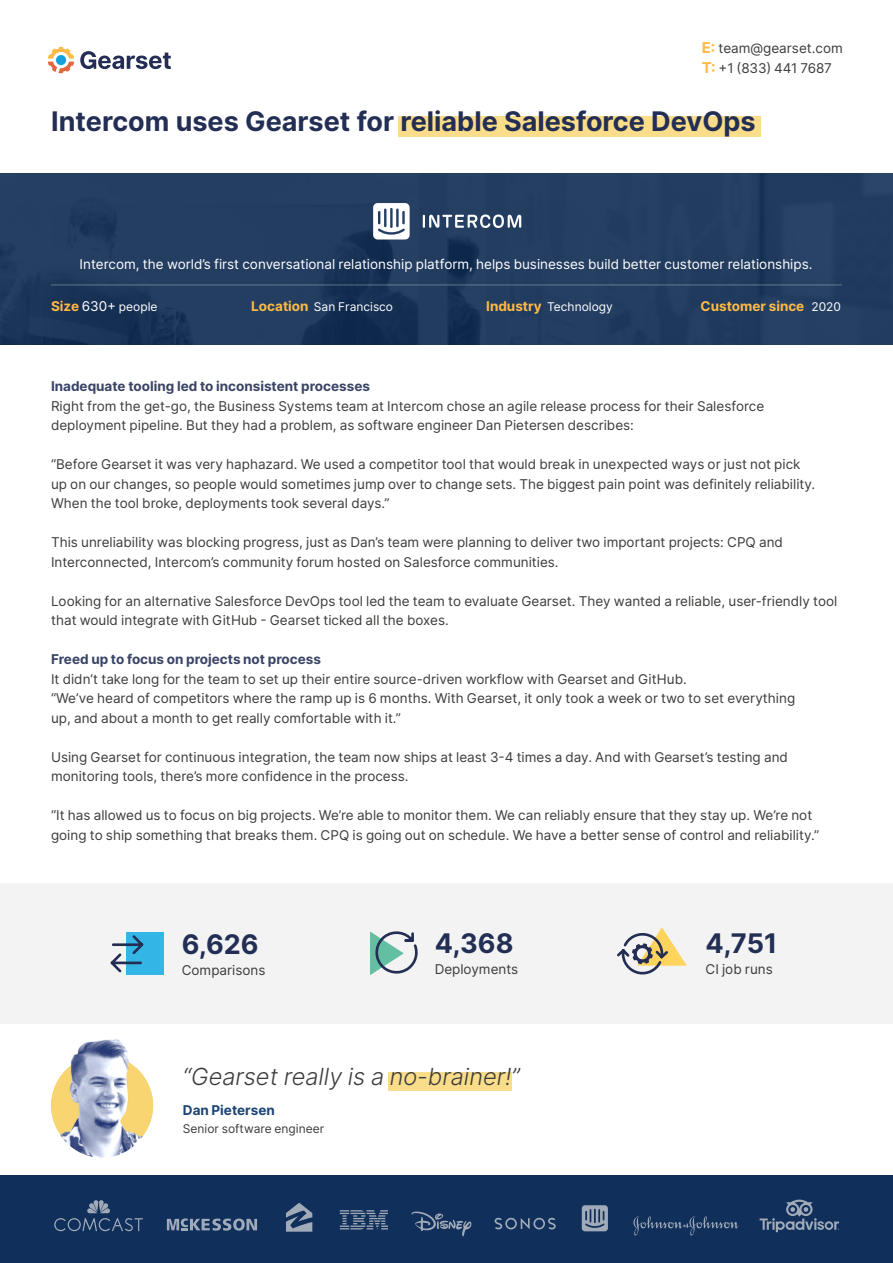
<style>
.page{position:relative;width:893px;height:1263px;background:#fff}
.page>*{position:absolute;margin:0;border:0;box-sizing:border-box;transform-origin:0 0}
.t1{font:700 27px "Inter";color:#232e54}
.t2{font:italic 300 23.55px "Inter";color:#3c3c3b}
.t3{font:13.5px/19.5px "Inter";color:#3c3c3b}
.t4{font:13.5px "Inter";color:#fff}
.t5{font:700 13.5px "Inter";color:#394365}
.t6{font:700 13.5px "Inter";color:#ffba45}
.t7{font:700 13.5px "Inter";color:#1c4576}
.t8{font:12px "Inter";color:#fff}
.t9{font:12px "Inter";color:#3c3c3b}
.s1{font-weight:700;font-size:15px;color:#ffba45}
.s2{font-weight:700;font-size:13.5px;color:#ffba45}
.s3{font-size:13.5px}
.s4{font-weight:400;font-size:12px;color:#fff}
</style>
<div class="page">
<svg style="left:80px;top:51px;width:91px;height:18px"></svg>
<svg style="left:48px;top:47px;width:26px;height:26px"></svg>
<div style="left:56px;top:55px;width:10px;height:10px;background:#14a1db;border-radius:50%"></div>
<div style="left:398px;top:117px;width:362px;height:20px;background:#f9dd8b"></div>
<div style="left:388px;top:1072px;width:123px;height:19px;background:#f9dd8b"></div>
<img style="left:51px;top:1039px;width:102px;height:119px">
<svg style="left:0;top:173px;width:893px;height:172px;background:#213b5f"></svg>
<hr style="left:51px;top:284px;width:791px;height:2px;background:#fff">
<svg style="left:423px;top:215px;width:98px;height:13px"></svg>
<svg style="left:373px;top:203px;width:37px;height:36px"></svg>
<div style="left:0;top:1176px;width:893px;height:87px;background:#102f5a"></div>
<svg style="left:633px;top:1216px;width:105px;height:19px"></svg>
<svg style="left:760px;top:1199px;width:79px;height:33px"></svg>
<svg style="left:495px;top:1218px;width:61px;height:11px"></svg>
<svg style="left:167px;top:1218px;width:90px;height:12px"></svg>
<svg style="left:340px;top:1210px;width:48px;height:19px"></svg>
<svg style="left:411px;top:1211px;width:61px;height:25px"></svg>
<svg style="left:54px;top:1200px;width:89px;height:31px"></svg>
<svg style="left:582px;top:1205px;width:26px;height:26px"></svg>
<svg style="left:286px;top:1203px;width:26px;height:29px"></svg>
<div style="left:0;top:883px;width:893px;height:140px;background:#f2f3f2"></div>
<svg style="left:617px;top:927px;width:70px;height:47px"></svg>
<svg style="left:370px;top:931px;width:48px;height:44px"></svg>
<div style="left:126px;top:932px;width:37px;height:43px;background:#33b5e6"></div>
<svg style="left:110px;top:935px;width:34px;height:38px"></svg>
<p class="t3" style="left:702px;top:38px;width:143px"><span class="s1">E:</span> team@gearset.com<br><span class="s1">T:</span> +1 (833) 441 7687</p>
<h1 class="t1" style="left:51px;top:101px;width:706px">Intercom uses Gearset for reliable Salesforce DevOps</h1>
<p class="t4" style="left:80px;top:254px;width:734px">Intercom, the world’s first conversational relationship platform, helps businesses build better customer relationships.</p>
<p class="t8" style="left:51px;top:298px;width:108px"><span class="s2">Size</span> <span class="s3">630+</span> people</p>
<p class="t8" style="left:251px;top:298px;width:143px"><span class="s2">Location</span> San Francisco</p>
<p class="t8" style="left:486px;top:298px;width:128px"><span class="s2">Industry</span> Technology</p>
<p class="t6" style="left:701px;top:296px;width:142px">Customer since <span class="s4">2020</span></p>
<p class="t5" style="left:51px;top:376px;width:320px">Inadequate tooling led to inconsistent processes</p>
<p class="t3" style="left:51px;top:396px;width:715px">Right from the get-go, the Business Systems team at Intercom chose an agile release process for their Salesforce deployment pipeline. But they had a problem, as software engineer Dan Pietersen describes:</p>
<p class="t3" style="left:51px;top:454px;width:766px">“Before Gearset it was very haphazard. We used a competitor tool that would break in unexpected ways or just not pick up on our changes, so people would sometimes jump over to change sets. The biggest pain point was definitely reliability.<br>When the tool broke, deployments took several days.”</p>
<p class="t3" style="left:51px;top:532px;width:733px">This unreliability was blocking progress, just as Dan’s team were planning to deliver two important projects: CPQ and<br>Interconnected, Intercom’s community forum hosted on Salesforce communities.</p>
<p class="t3" style="left:51px;top:591px;width:788px">Looking for an alternative Salesforce DevOps tool led the team to evaluate Gearset. They wanted a reliable, user-friendly tool that would integrate with GitHub - Gearset ticked all the boxes.</p>
<p class="t5" style="left:51px;top:649px;width:271px">Freed up to focus on projects not process</p>
<p class="t3" style="left:51px;top:669px;width:746px">It didn’t take long for the team to set up their entire source-driven workflow with Gearset and GitHub.<br>“We’ve heard of competitors where the ramp up is 6 months. With Gearset, it only took a week or two to set everything up, and about a month to get really comfortable with it.”</p>
<p class="t3" style="left:51px;top:747px;width:738px">Using Gearset for continuous integration, the team now ships at least 3-4 times a day. And with Gearset’s testing and monitoring tools, there’s more confidence in the process.</p>
<p class="t3" style="left:51px;top:805px;width:770px">“It has allowed us to focus on big projects. We’re able to monitor them. We can reliably ensure that they stay up. We’re not going to ship something that breaks them. CPQ is going out on schedule. We have a better sense of control and reliability.”</p>
<h1 class="t1" style="left:182px;top:924px;width:79px">6,626</h1>
<p class="t3" style="left:182px;top:960px;width:85px">Comparisons</p>
<h1 class="t1" style="left:435px;top:923px;width:80px">4,368</h1>
<p class="t3" style="left:435px;top:959px;width:85px">Deployments</p>
<h2 class="t2" style="left:183px;top:1060px;width:339px">“Gearset really is a no-brainer!”</h2>
<p class="t7" style="left:183px;top:1100px;width:94px">Dan Pietersen</p>
<p class="t9" style="left:183px;top:1120px;width:143px">Senior software engineer</p>
<h1 class="t1" style="left:705px;top:923px;width:73px">4,751</h1>
<p class="t3" style="left:705px;top:959px;width:69px">CI job runs</p>
</div>
